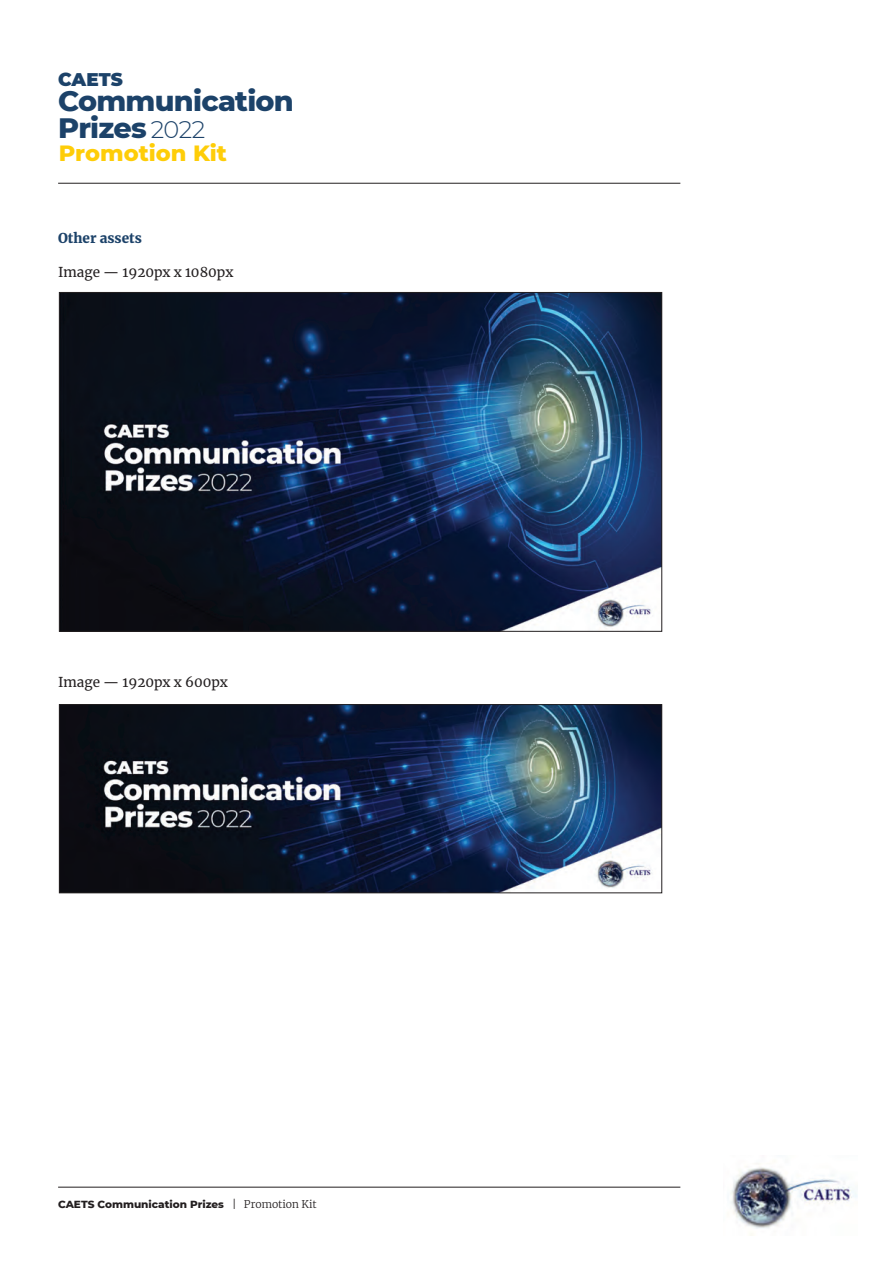
<style>
.page{position:relative;width:893px;height:1263px;background:#fff}
.page>*{position:absolute;margin:0;border:0;box-sizing:border-box;transform-origin:0 0}
.t1{font:800 28.65px/26.7px "Montserrat";letter-spacing:-.025em;color:#1c4269}
.t2{font:800 22.5px "Montserrat";color:#fecd08}
.t3{font:900 18.3px "Montserrat";color:#1c4269}
.t4{font:13.5px "Merriweather";color:#231f20}
.t5{font:900 13.5px "Merriweather";color:#1c4269}
.t6{font:800 10.5px "Montserrat";color:#231f20}
.s1{font-weight:300;font-size:24px}
.s2{font-family:"Merriweather";font-weight:300}
</style>
<div class="page">
<hr style="left:58px;top:1187px;width:622px;height:1px;background:#231f20">
<hr style="left:58px;top:183px;width:622px;height:1px;background:#231f20">
<img style="left:731px;top:1167px;width:126px;height:68px">
<img style="left:61px;top:294px;width:599px;height:335px">
<img style="left:61px;top:706px;width:599px;height:185px">
<div style="left:59px;top:704px;width:603px;height:189px;border:1px solid #231f20"></div>
<h3 class="t3" style="left:58px;top:66px;width:66px">CAETS</h3>
<h1 class="t1" style="left:58px;top:86px;width:237px">Communication<br>Prizes <span class="s1">2022</span></h1>
<h2 class="t2" style="left:59px;top:137px;width:170px">Promotion Kit</h2>
<p class="t5" style="left:58px;top:229px;width:85px">Other assets</p>
<p class="t4" style="left:58px;top:263px;width:177px">Image — 1920px x 1080px</p>
<p class="t4" style="left:58px;top:673px;width:171px">Image — 1920px x 600px</p>
<p class="t6" style="left:58px;top:1196px;width:260px">CAETS Communication Prizes <span class="s2">| Promotion Kit</span></p>
</div>
